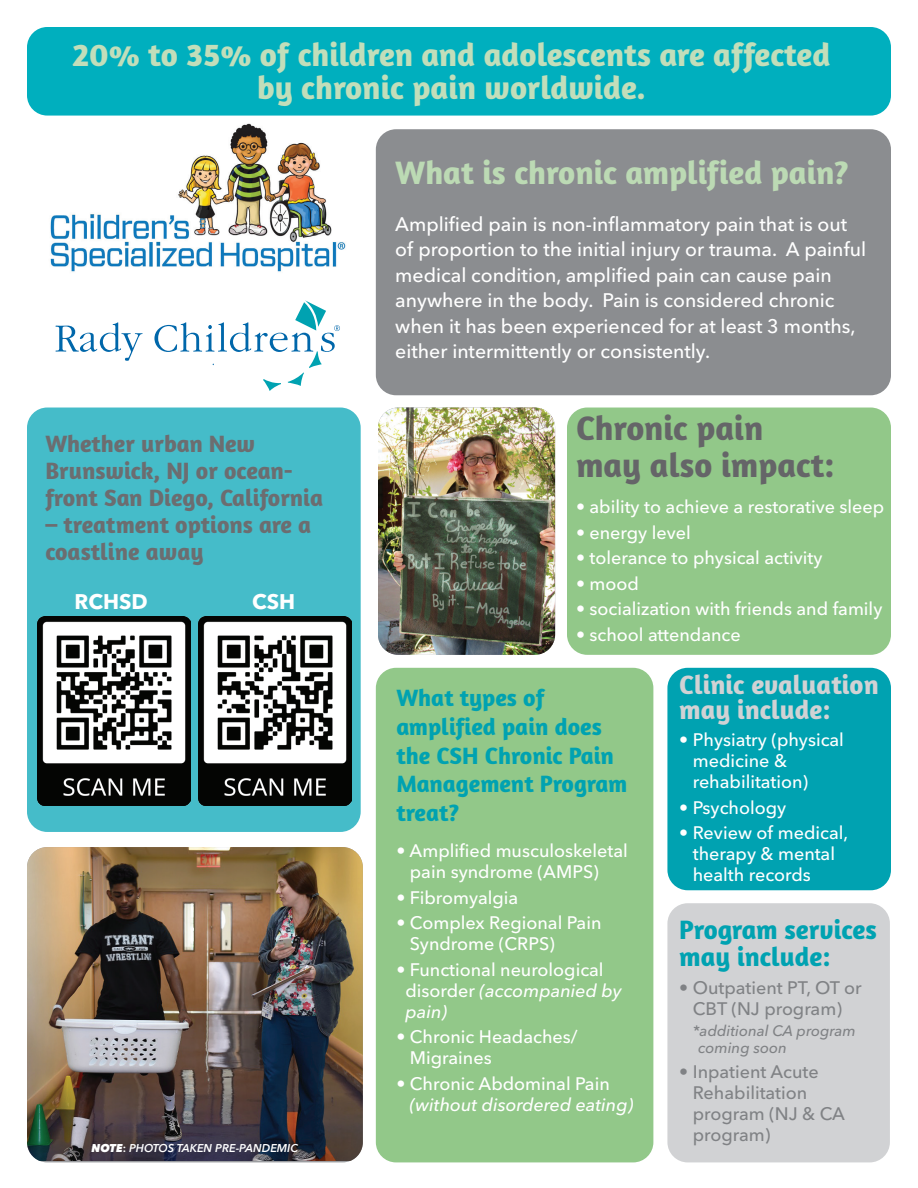
<style>
.page{position:relative;width:918px;height:1188px;background:#fff}
.page>*{position:absolute;margin:0;border:0;box-sizing:border-box;transform-origin:0 0}
.t1{font:700 34.5px/37.5px "Amaranth";color:#656568}
.t2{font:700 33px/33px "Amaranth";color:#c2deba;text-align:center}
.t3{font:700 33px "Amaranth";color:#bcdab4}
.t4{font:700 27px/25.5px "Amaranth";color:#d1d2d4}
.t5{font:700 27px/27px "Amaranth";color:#00a2b1}
.t6{font:700 24px/27px "Amaranth";color:#6c6d70}
.t7{font:700 24px/28.8px "Amaranth";color:#00a2b1}
.t8{font:700 21px "Avenir Next LT Pro";color:#fff}
.t9{font:500 19.5px/25.5px "Avenir Next LT Pro";color:#fff}
.t10{font:500 18px/21px "Avenir Next LT Pro";color:#fff}
.t11{font:500 18px/21px "Avenir Next LT Pro";color:#808285;text-align:center}
.t12{font:italic 500 18px "Avenir Next LT Pro";color:#fff}
.t13{font:italic 500 15px/16.5px "Avenir Next LT Pro";color:#808285}
.t14{font:italic 600 11.25px "Avenir Next LT Pro";color:#fff}
.s1{font-weight:800}
.s2{font-style:normal}
.s3{font-style:italic}
</style>
<div class="page">
<div style="left:27px;top:408px;width:334px;height:424px;background:#45bcc9;border-radius:20px"></div>
<div style="left:567px;top:408px;width:324px;height:247px;background:#92c889;border-radius:20px"></div>
<img style="left:378px;top:408px;width:177px;height:247px">
<div style="left:376px;top:129px;width:515px;height:266px;background:#8b8d90;border-radius:20px"></div>
<div style="left:667px;top:668px;width:224px;height:222px;background:#00a2b1;border-radius:20px"></div>
<div style="left:376px;top:668px;width:277px;height:494px;background:#92c889;border-radius:20px"></div>
<img style="left:27px;top:847px;width:336px;height:314px">
<div style="left:667px;top:903px;width:223px;height:259px;background:#d1d2d4;border-radius:20px"></div>
<div style="left:27px;top:27px;width:864px;height:89px;background:#00afbe;border-radius:20px"></div>
<img style="left:50px;top:123px;width:296px;height:149px">
<svg style="left:55px;top:322px;width:88px;height:39px"></svg>
<svg style="left:154px;top:300px;width:186px;height:91px"></svg>
<img style="left:38px;top:616px;width:152px;height:190px">
<img style="left:199px;top:616px;width:152px;height:190px">
<h2 class="t2" style="left:72px;top:37px;width:759px">20% to 35% of children and adolescents are affected by chronic pain worldwide.</h2>
<h3 class="t6" style="left:45px;top:430px;width:279px">Whether urban New<br>Brunswick, NJ or ocean&shy;front San Diego, California</h3>
<h3 class="t6" style="left:45px;top:511px;width:267px">– treatment options are a coastline away</h3>
<p class="t8" style="left:75px;top:589px;width:75px">RCHSD</p>
<p class="t8" style="left:252px;top:589px;width:45px">CSH</p>
<p class="t14" style="left:92px;top:1141px;width:208px"><span class="s1">NOTE</span><span class="s2">:</span> PHOTOS TAKEN PRE-PANDEMIC</p>
<h2 class="t3" style="left:395px;top:151px;width:455px">What is chronic amplified pain?</h2>
<p class="t9" style="left:395px;top:211px;width:472px">Amplified pain is non-inflammatory pain that is out of proportion to the initial injury or trauma. A painful medical condition, amplified pain can cause pain anywhere in the body. Pain is considered chronic when it has been experienced for at least 3 months, either intermittently or consistently.</p>
<h1 class="t1" style="left:576px;top:408px;width:260px">Chronic pain may also impact:</h1>
<p class="t10" style="left:576px;top:496px;width:310px">• ability to achieve a restorative sleep</p>
<p class="t10" style="left:576px;top:522px;width:116px">• energy level</p>
<p class="t10" style="left:576px;top:547px;width:248px">• tolerance to physical activity</p>
<p class="t10" style="left:576px;top:573px;width:64px">• mood</p>
<p class="t10" style="left:576px;top:598px;width:308px">• socialization with friends and family</p>
<p class="t10" style="left:576px;top:624px;width:166px">• school attendance</p>
<h3 class="t7" style="left:396px;top:683px;width:232px">What types of amplified pain does the CSH Chronic Pain<br>Management Program treat?</h3>
<p class="t10" style="left:410px;top:840px;width:220px;text-indent:-14px">• Amplified musculoskeletal pain syndrome (AMPS)</p>
<p class="t10" style="left:396px;top:887px;width:123px">• Fibromyalgia</p>
<p class="t10" style="left:410px;top:912px;width:193px;text-indent:-14px">• Complex Regional Pain<br>Syndrome (CRPS)</p>
<p class="t10" style="left:405px;top:959px;width:218px;text-indent:-9px">• Functional neurological disorder <span class="s3">(accompanied by pain)</span></p>
<p class="t10" style="left:410px;top:1026px;width:169px;text-indent:-14px">• Chronic Headaches/<br>Migraines</p>
<p class="t10" style="left:396px;top:1073px;width:215px">• Chronic Abdominal Pain</p>
<p class="t12" style="left:410px;top:1094px;width:225px">(without disordered eating)</p>
<h3 class="t4" style="left:679px;top:671px;width:201px">Clinic evaluation may include:</h3>
<p class="t10" style="left:693px;top:729px;width:153px;text-indent:-14px">• Physiatry (physical medicine &amp; rehabilitation)</p>
<p class="t10" style="left:679px;top:797px;width:108px">• Psychology</p>
<p class="t10" style="left:693px;top:822px;width:157px;text-indent:-14px">• Review of medical, therapy &amp; mental health records</p>
<h3 class="t5" style="left:679px;top:915px;width:199px">Program services may include:</h3>
<p class="t11" style="left:679px;top:977px;width:184px">• Outpatient PT, OT or<br>CBT (NJ program)</p>
<p class="t13" style="left:698px;top:1023px;width:159px;text-indent:-5px">*additional CA program coming soon</p>
<p class="t11" style="left:693px;top:1061px;width:154px;text-align:left;text-indent:-14px">• Inpatient Acute<br>Rehabilitation program (NJ &amp; CA program)</p>
</div>
